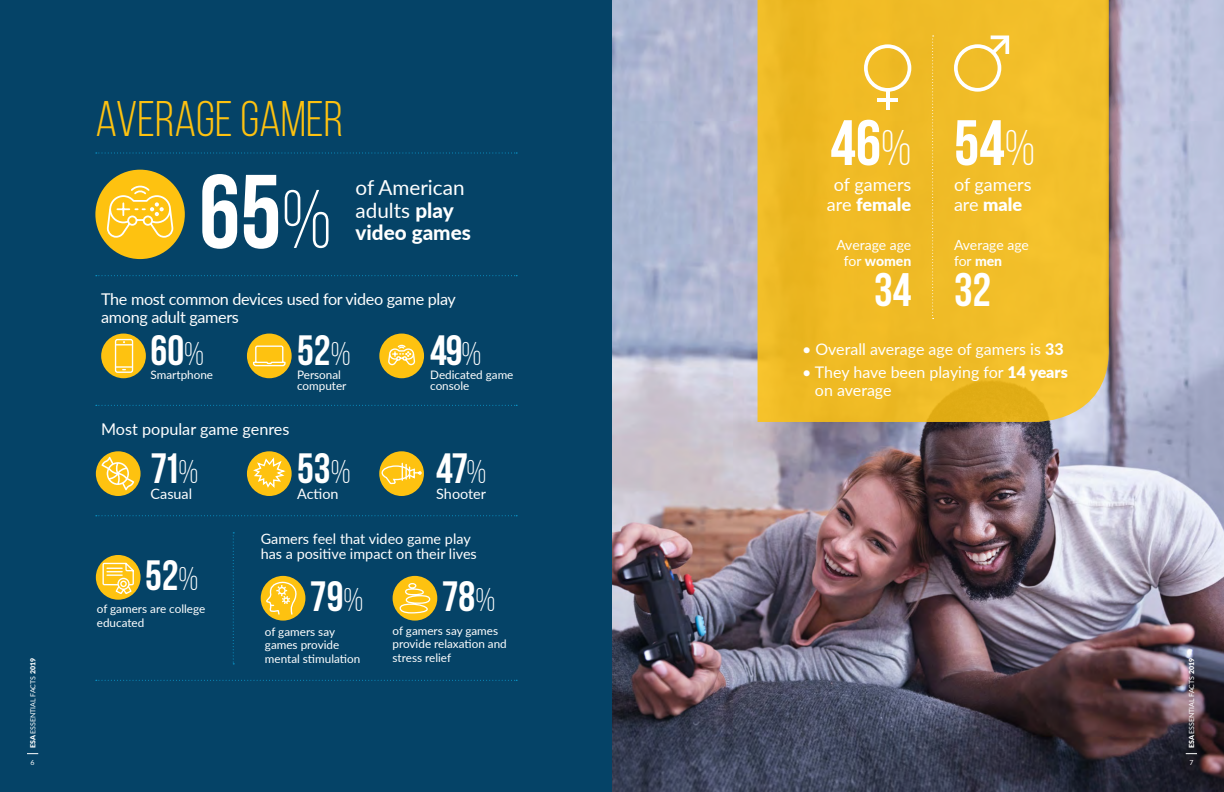
<style>
.page{position:relative;width:1224px;height:792px;background:#fff}
.page>*{position:absolute;margin:0;border:0;box-sizing:border-box;transform-origin:0 0}
.t1{font:104.4px "Bebas Neue";color:#fff}
.t2{font:64px "Bebas Neue";color:#fff}
.t3{font:50px "Bebas Neue";color:#fec210}
.t4{font:47px "Bebas Neue";color:#fff}
.t5{font:42.4px "Bebas Neue";color:#fff}
.t6{font:20.7px/22.5px "Lato";color:#fff}
.t7{font:18px/20px "Lato";color:#fff;text-align:center}
.t8{font:16.2px/17.1px "Lato";letter-spacing:-.02em;color:#fff}
.t9{font:16.2px "Lato";color:#fff}
.t10{font:16px/18px "Lato";color:#fff}
.t11{font:14.4px/15.3px "Lato";color:#fff}
.t12{font:14px/16px "Lato";letter-spacing:-.01em;color:#fff;text-align:center}
.t13{font:11.7px/13.5px "Lato";color:#fff}
.t14{font:7px "Lato";color:#fff}
.s1{font-size:82.8px}
.s2{font-weight:800}
.s3{font-size:32.9px}
.s4{font-size:50px}
.s5{font-weight:900}
</style>
<div class="page">
<div style="left:0;top:0;width:612px;height:792px;background:#054367"></div>
<img style="left:612px;top:0;width:612px;height:792px">
<svg style="left:96px;top:275px;width:421px;height:1px"></svg>
<svg style="left:96px;top:152px;width:421px;height:2px"></svg>
<svg style="left:96px;top:515px;width:421px;height:1px"></svg>
<svg style="left:96px;top:405px;width:421px;height:1px"></svg>
<svg style="left:96px;top:680px;width:421px;height:1px"></svg>
<div style="left:96px;top:555px;width:45px;height:45px;background:#fec210;border-radius:50%"></div>
<div style="left:261px;top:576px;width:44px;height:45px;background:#fec210;border-radius:50%"></div>
<div style="left:393px;top:576px;width:44px;height:45px;background:#fec210;border-radius:50%"></div>
<div style="left:758px;top:0;width:351px;height:422px;background:#f0bc27"></div>
<svg style="left:954px;top:36px;width:55px;height:56px"></svg>
<svg style="left:864px;top:44px;width:47px;height:48px"></svg>
<hr style="left:886px;top:90px;width:4px;height:20px;background:#fff">
<hr style="left:878px;top:98px;width:20px;height:4px;background:#fff">
<svg style="left:932px;top:36px;width:2px;height:283px"></svg>
<svg style="left:233px;top:532px;width:1px;height:132px"></svg>
<div style="left:95px;top:170px;width:90px;height:89px;background:#fec210;border-radius:50%"></div>
<svg style="left:106px;top:185px;width:68px;height:72px"></svg>
<svg style="left:102px;top:560px;width:33px;height:35px"></svg>
<svg style="left:266px;top:579px;width:34px;height:37px"></svg>
<svg style="left:399px;top:582px;width:32px;height:32px"></svg>
<div style="left:379px;top:334px;width:45px;height:44px;background:#fec210;border-radius:50%"></div>
<div style="left:101px;top:334px;width:45px;height:44px;background:#fec210;border-radius:50%"></div>
<div style="left:247px;top:334px;width:45px;height:44px;background:#fec210;border-radius:50%"></div>
<svg style="left:117px;top:366px;width:14px;height:4px"></svg>
<svg style="left:117px;top:341px;width:14px;height:4px"></svg>
<div style="left:115px;top:339px;width:18px;height:34px;border:1px solid #fff;border-radius:2px"></div>
<svg style="left:253px;top:345px;width:33px;height:22px"></svg>
<svg style="left:387px;top:345px;width:29px;height:34px"></svg>
<div style="left:379px;top:451px;width:45px;height:45px;background:#fec210;border-radius:50%"></div>
<div style="left:96px;top:451px;width:45px;height:45px;background:#fec210;border-radius:50%"></div>
<svg style="left:247px;top:451px;width:45px;height:45px"></svg>
<svg style="left:251px;top:455px;width:37px;height:35px"></svg>
<svg style="left:381px;top:463px;width:41px;height:22px"></svg>
<svg style="left:101px;top:457px;width:33px;height:33px"></svg>
<h3 class="t3" style="left:95px;top:92px;width:249px">AVERAGE GAMER</h3>
<h1 class="t1" style="left:199px;top:155px;width:134px">65<span class="s1">%</span></h1>
<h3 class="t6" style="left:356px;top:176px;width:117px">of American adults <span class="s2">play video games</span></h3>
<h3 class="t8" style="left:101px;top:290px;width:356px">The most common devices used for video game play among adult gamers</h3>
<h3 class="t5" style="left:151px;top:327px;width:55px">60<span class="s3">%</span></h3>
<h3 class="t5" style="left:297px;top:327px;width:55px">52<span class="s3">%</span></h3>
<h3 class="t5" style="left:430px;top:327px;width:53px">49<span class="s3">%</span></h3>
<p class="t13" style="left:151px;top:367px;width:64px">Smartphone</p>
<p class="t13" style="left:297px;top:369px;width:51px;line-height:10.8px">Personal computer</p>
<p class="t13" style="left:430px;top:369px;width:85px;line-height:10.8px">Dedicated game console</p>
<h3 class="t9" style="left:101px;top:418px;width:190px">Most popular game genres</h3>
<h3 class="t5" style="left:151px;top:445px;width:49px">71<span class="s3">%</span></h3>
<h3 class="t5" style="left:297px;top:445px;width:55px">53<span class="s3">%</span></h3>
<h3 class="t5" style="left:436px;top:445px;width:52px">47<span class="s3">%</span></h3>
<p class="t11" style="left:151px;top:485px;width:43px">Casual</p>
<p class="t11" style="left:297px;top:485px;width:43px">Action</p>
<p class="t11" style="left:436px;top:485px;width:51px">Shooter</p>
<h2 class="t2" style="left:830px;top:108px;width:206px">46<span class="s4">%</span> 54<span class="s4">%</span></h2>
<h3 class="t7" style="left:827px;top:174px;width:86px">of gamers are <span class="s5">female</span></h3>
<p class="t12" style="left:836px;top:236px;width:76px">Average age for <span class="s2">women</span></p>
<p class="t12" style="left:954px;top:236px;width:76px;text-align:left">Average age for <span class="s2">men</span></p>
<h3 class="t7" style="left:954px;top:174px;width:79px;text-align:left">of gamers are <span class="s5">male</span></h3>
<h3 class="t4" style="left:874px;top:264px;width:119px">34 32</h3>
<h3 class="t10" style="left:802px;top:340px;width:263px">• Overall average age of gamers is <span class="s2">33</span></h3>
<h3 class="t10" style="left:815px;top:362px;width:254px;text-indent:-13px">• They have been playing for <span class="s5">14 years </span>on average</h3>
<p class="t11" style="left:261px;top:531px;width:218px">Gamers feel that video game play has a positive impact on their lives</p>
<h3 class="t5" style="left:145px;top:552px;width:55px">52<span class="s3">%</span></h3>
<h3 class="t5" style="left:310px;top:573px;width:55px">79<span class="s3">%</span></h3>
<h3 class="t5" style="left:442px;top:573px;width:55px">78<span class="s3">%</span></h3>
<p class="t13" style="left:97px;top:602px;width:110px">of gamers are college educated</p>
<p class="t13" style="left:265px;top:624px;width:97px">of gamers say games provide mental stimulation</p>
<p class="t13" style="left:393px;top:623px;width:116px">of gamers say games provide relaxation and stress relief</p>
<p class="t14" style="left:28px;top:748px;width:91px;rotate:-90deg"><span class="s5">ESA</span> ESSENTIAL FACTS <span class="s5">2019</span></p>
<p class="t14" style="left:1187px;top:748px;width:91px;rotate:-90deg"><span class="s5">ESA</span> ESSENTIAL FACTS <span class="s5">2019</span></p>
<p class="t14" style="left:31px;top:757px;width:6px">6</p>
<p class="t14" style="left:1189px;top:757px;width:6px">7</p>
</div>
